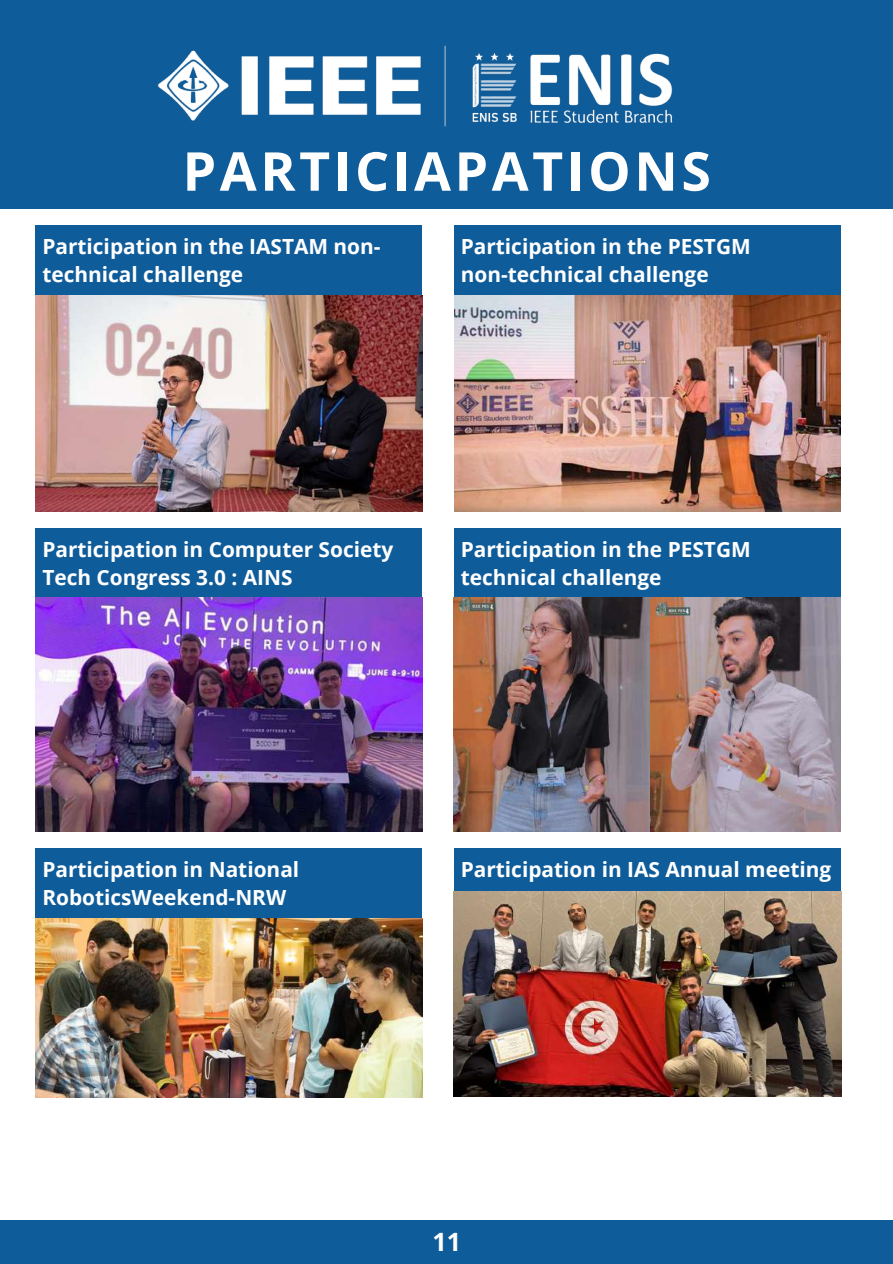
<style>
.page{position:relative;width:893px;height:1264px;background:#fff}
.page>*{position:absolute;margin:0;border:0;box-sizing:border-box;transform-origin:0 0}
.t1{font:700 53.55px "Open Sans";letter-spacing:.065em;color:#fff}
.t2{font:700 25.2px "Open Sans";color:#fff}
.t3{font:700 20.85px/28.2px "Open Sans";color:#fff}
</style>
<div class="page">
<div style="left:0;top:1220px;width:892px;height:43px;background:#0f5c9a"></div>
<div style="left:0;top:0;width:892px;height:209px;background:#0f5c9a"></div>
<img style="left:157px;top:45px;width:516px;height:82px">
<div style="left:36px;top:225px;width:386px;height:70px;background:#0f5c9a"></div>
<div style="left:454px;top:225px;width:386px;height:70px;background:#0f5c9a"></div>
<img style="left:36px;top:295px;width:387px;height:216px">
<div style="left:36px;top:848px;width:386px;height:70px;background:#0f5c9a"></div>
<img style="left:36px;top:918px;width:387px;height:179px">
<div style="left:454px;top:528px;width:386px;height:69px;background:#0f5c9a"></div>
<div style="left:454px;top:848px;width:386px;height:43px;background:#0f5c9a"></div>
<img style="left:454px;top:891px;width:387px;height:205px">
<div style="left:36px;top:528px;width:386px;height:69px;background:#0f5c9a"></div>
<img style="left:36px;top:597px;width:387px;height:234px">
<img style="left:454px;top:295px;width:386px;height:216px">
<img style="left:454px;top:597px;width:386px;height:234px">
<h1 class="t1" style="left:182px;top:133px;width:529px">PARTICIAPATIONS</h1>
<p class="t3" style="left:42px;top:232px;width:340px">Participation in the IASTAM non&shy;technical challenge</p>
<p class="t3" style="left:460px;top:232px;width:291px">Participation in the PESTGM non-technical challenge</p>
<p class="t3" style="left:42px;top:534px;width:352px">Participation in Computer Society<br>Tech Congress 3.0 : AINS</p>
<p class="t3" style="left:460px;top:534px;width:291px">Participation in the PESTGM technical challenge</p>
<p class="t3" style="left:42px;top:854px;width:258px">Participation in National<br>RoboticsWeekend-NRW</p>
<p class="t3" style="left:460px;top:854px;width:372px">Participation in IAS Annual meeting</p>
<p class="t2" style="left:432px;top:1223px;width:30px">11</p>
</div>
